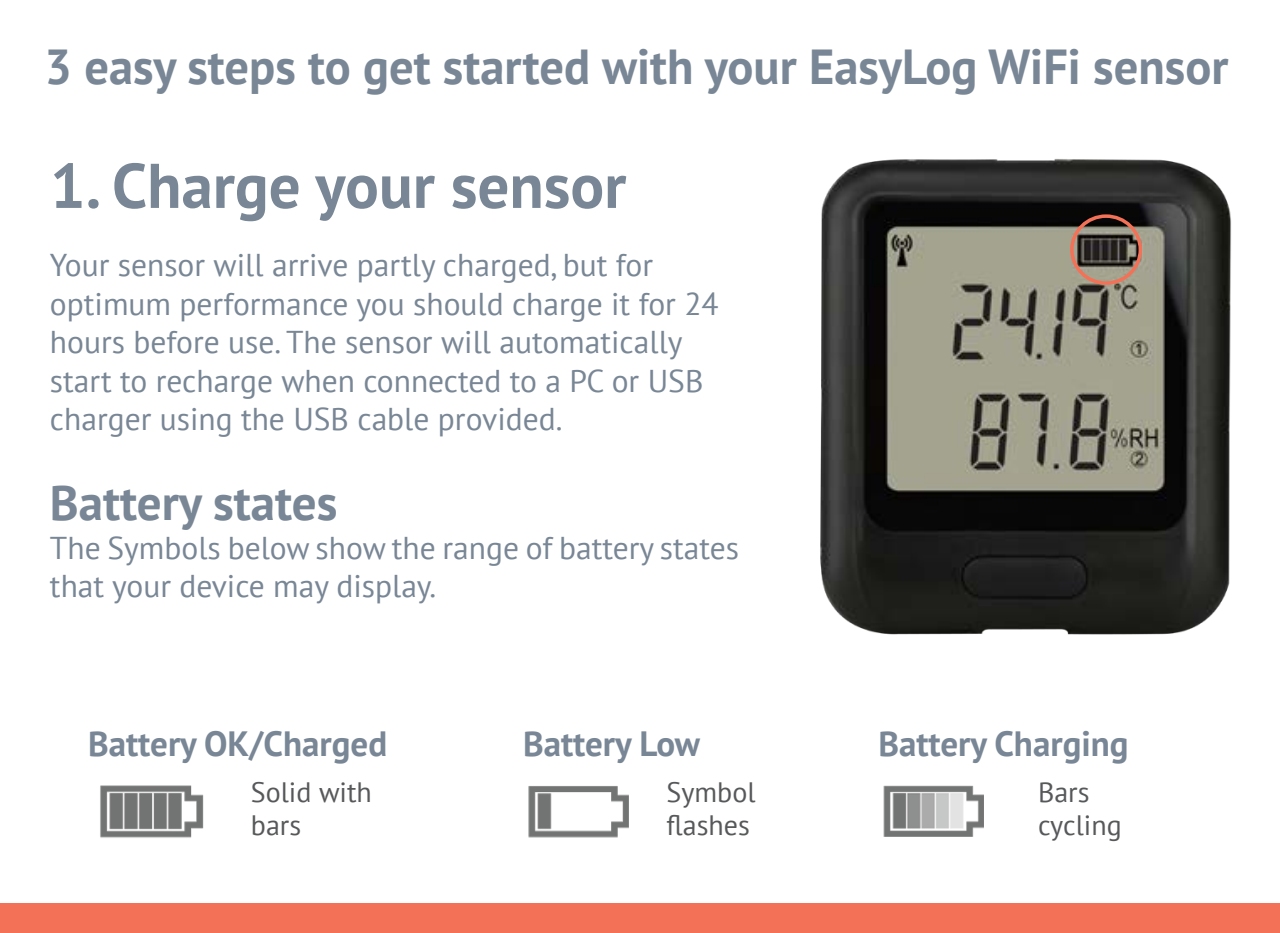
<style>
.page{position:relative;width:1280px;height:933px;background:#fff}
.page>*{position:absolute;margin:0;border:0;box-sizing:border-box;transform-origin:0 0}
.t1{font:700 63px "PT Sans";color:#788695}
.t2{font:700 49px "PT Sans";color:#788695}
.t3{font:700 35px "PT Sans";color:#788695}
.t4{font:31.5px/38.5px "PT Sans";color:#788695}
.t5{font:28px/33.6px "PT Sans";color:#57585a}
</style>
<div class="page">
<img style="left:820px;top:159px;width:412px;height:476px">
<div style="left:1070px;top:214px;width:72px;height:71px;border:4px solid #f37257;border-radius:50%"></div>
<img style="left:100px;top:785px;width:104px;height:53px">
<img style="left:528px;top:786px;width:101px;height:52px">
<img style="left:883px;top:785px;width:101px;height:52px">
<div style="left:0;top:903px;width:1280px;height:30px;background:#f37257"></div>
<p class="t2" style="left:45px;top:34px;width:1185px">3 easy steps to get started with your EasyLog WiFi sensor</p>
<p class="t1" style="left:50px;top:144px;width:578px">1. Charge your sensor</p>
<p class="t4" style="left:50px;top:245px;width:670px">Your sensor will arrive partly charged, but for optimum performance you should charge it for 24 hours before use. The sensor will automatically start to recharge when connected to a PC or USB charger using the USB cable provided.</p>
<p class="t2" style="left:50px;top:470px;width:289px">Battery states</p>
<p class="t4" style="left:50px;top:527px;width:691px">The Symbols below show the range of battery states that your device may display.</p>
<p class="t3" style="left:88px;top:720px;width:301px">Battery OK/Charged</p>
<p class="t3" style="left:523px;top:720px;width:178px">Battery Low</p>
<p class="t3" style="left:878px;top:720px;width:252px">Battery Charging</p>
<p class="t5" style="left:251px;top:774px;width:122px">Solid with bars</p>
<p class="t5" style="left:667px;top:774px;width:90px">Symbol flashes</p>
<p class="t5" style="left:1038px;top:774px;width:85px">Bars cycling</p>
</div>
